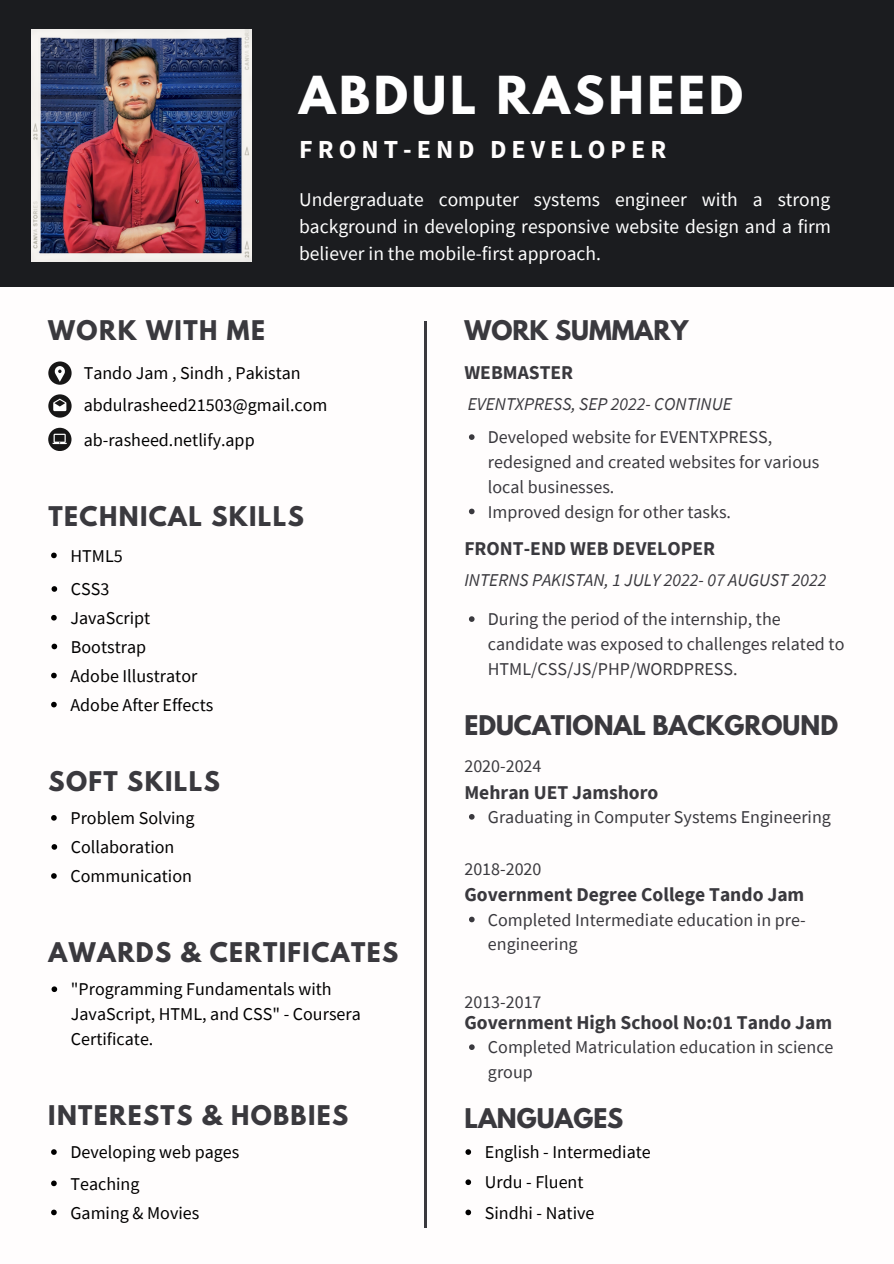
<style>
.page{position:relative;width:894px;height:1264px;background:#fff}
.page>*{position:absolute;margin:0;border:0;box-sizing:border-box;transform-origin:0 0}
.t1{font:700 46.35px "League Spartan";letter-spacing:.08em;color:#fff}
.t2{font:700 25.95px "Source Sans Pro";letter-spacing:.195em;color:#fffdfd}
.t3{font:700 24px "League Spartan";letter-spacing:.055em;color:#3a393e}
.t4{font:700 24px "League Spartan";color:#3a393e}
.t5{font:19.5px/27px "Source Sans Pro";color:#fff;text-align:justify}
.t6{font:700 19.5px "Source Sans Pro";color:#3a393e}
.t7{font:18px/24.8px "Source Sans Pro";color:#3a393e}
.t8{font:18px/29px "Source Sans Pro";color:#000}
.t9{font:italic 18px "Source Sans Pro";color:#3a393e}
</style>
<div class="page">
<div style="left:0;top:0;width:893px;height:1263px;background:#1b1c1f"></div>
<div style="left:0;top:287px;width:893px;height:976px;background:#fffdfd"></div>
<hr style="left:424px;top:321px;width:3px;height:906px;background:#3a393e">
<div style="left:48px;top:361px;width:24px;height:24px;background:#171616;border-radius:50%"></div>
<svg style="left:55px;top:366px;width:10px;height:16px"></svg>
<div style="left:48px;top:428px;width:23px;height:23px;background:#171616;border-radius:50%"></div>
<svg style="left:52px;top:433px;width:15px;height:11px"></svg>
<svg style="left:48px;top:394px;width:24px;height:23px"></svg>
<svg style="left:53px;top:398px;width:13px;height:13px"></svg>
<img style="left:32px;top:30px;width:220px;height:231px">
<svg style="left:469px;top:434px;width:5px;height:6px"></svg>
<svg style="left:469px;top:508px;width:5px;height:6px"></svg>
<svg style="left:51px;top:552px;width:6px;height:6px"></svg>
<svg style="left:52px;top:586px;width:5px;height:5px"></svg>
<svg style="left:51px;top:615px;width:6px;height:5px"></svg>
<svg style="left:52px;top:643px;width:5px;height:6px"></svg>
<svg style="left:51px;top:672px;width:6px;height:6px"></svg>
<svg style="left:51px;top:701px;width:6px;height:6px"></svg>
<svg style="left:51px;top:815px;width:6px;height:5px"></svg>
<svg style="left:52px;top:844px;width:5px;height:5px"></svg>
<svg style="left:51px;top:873px;width:6px;height:5px"></svg>
<svg style="left:52px;top:986px;width:5px;height:6px"></svg>
<svg style="left:51px;top:1149px;width:6px;height:5px"></svg>
<svg style="left:51px;top:1180px;width:6px;height:6px"></svg>
<svg style="left:51px;top:1209px;width:6px;height:6px"></svg>
<svg style="left:469px;top:616px;width:5px;height:6px"></svg>
<svg style="left:469px;top:814px;width:5px;height:5px"></svg>
<svg style="left:469px;top:916px;width:5px;height:6px"></svg>
<svg style="left:469px;top:1044px;width:5px;height:5px"></svg>
<svg style="left:465px;top:1149px;width:6px;height:5px"></svg>
<svg style="left:465px;top:1179px;width:6px;height:5px"></svg>
<svg style="left:465px;top:1209px;width:6px;height:6px"></svg>
<h1 class="t1" style="left:299px;top:72px;width:445px">ABDUL RASHEED</h1>
<h2 class="t2" style="left:299px;top:132px;width:368px">FRONT-END DEVELOPER</h2>
<p class="t5" style="left:299px;top:185px;width:533px">Undergraduate computer systems engineer with a strong background in developing responsive website design and a firm believer in the mobile-first approach.</p>
<h3 class="t3" style="left:48px;top:318px;width:218px">WORK WITH ME</h3>
<p class="t8" style="left:84px;top:356px;width:245px;line-height:32.1px">Tando Jam , Sindh , Pakistan abdulrasheed21503@gmail.com</p>
<p class="t8" style="left:84px;top:425px;width:172px">ab-rasheed.netlify.app</p>
<h3 class="t3" style="left:49px;top:505px;width:257px">TECHNICAL SKILLS</h3>
<p class="t8" style="left:70px;top:538px;width:54px;line-height:33.6px">HTML5<br>CSS3</p>
<p class="t8" style="left:70px;top:603px;width:144px">JavaScript<br>Bootstrap<br>Adobe Illustrator<br>Adobe After Effects</p>
<h3 class="t3" style="left:49px;top:769px;width:173px">SOFT SKILLS</h3>
<p class="t8" style="left:70px;top:803px;width:125px">Problem Solving<br>Collaboration<br>Communication</p>
<h3 class="t3" style="left:49px;top:940px;width:351px">AWARDS &amp; CERTIFICATES</h3>
<p class="t8" style="left:71px;top:976px;width:291px;line-height:24.8px">"Programming Fundamentals with<br>JavaScript, HTML, and CSS" - Coursera<br>Certificate.</p>
<h3 class="t3" style="left:48px;top:1103px;width:301px">INTERESTS &amp; HOBBIES</h3>
<p class="t8" style="left:70px;top:1136px;width:170px;line-height:31.3px">Developing web pages<br>Teaching</p>
<p class="t8" style="left:70px;top:1197px;width:130px">Gaming &amp; Movies</p>
<h3 class="t4" style="left:464px;top:318px;width:225px">WORK SUMMARY</h3>
<p class="t6" style="left:464px;top:360px;width:110px">WEBMASTER</p>
<p class="t9" style="left:467px;top:392px;width:265px">EVENTXPRESS, SEP 2022- CONTINUE</p>
<p class="t7" style="left:487px;top:424px;width:333px">Developed website for EVENTXPRESS, redesigned and created websites for various local businesses.<br>Improved design for other tasks.</p>
<p class="t6" style="left:464px;top:535px;width:252px">FRONT-END WEB DEVELOPER</p>
<p class="t9" style="left:464px;top:568px;width:363px">INTERNS PAKISTAN, 1 JULY 2022- 07 AUGUST 2022</p>
<p class="t7" style="left:487px;top:606px;width:358px">During the period of the internship, the candidate was exposed to challenges related to<br>HTML/CSS/JS/PHP/WORDPRESS.</p>
<h3 class="t4" style="left:464px;top:713px;width:375px">EDUCATIONAL BACKGROUND</h3>
<p class="t7" style="left:464px;top:753px;width:79px">2020-2024</p>
<p class="t6" style="left:464px;top:779px;width:195px">Mehran UET Jamshoro</p>
<p class="t7" style="left:487px;top:804px;width:344px">Graduating in Computer Systems Engineering</p>
<p class="t7" style="left:464px;top:855px;width:79px">2018-2020</p>
<p class="t6" style="left:464px;top:882px;width:341px">Government Degree College Tando Jam</p>
<p class="t7" style="left:488px;top:906px;width:319px">Completed Intermediate education in pre&shy;engineering</p>
<p class="t7" style="left:464px;top:988px;width:79px">2013-2017</p>
<p class="t6" style="left:464px;top:1009px;width:369px">Government High School No:01 Tando Jam</p>
<p class="t7" style="left:488px;top:1034px;width:347px">Completed Matriculation education in science group</p>
<h3 class="t4" style="left:464px;top:1106px;width:160px">LANGUAGES</h3>
<p class="t8" style="left:484px;top:1136px;width:167px;line-height:30.2px">English - Intermediate<br>Urdu - Fluent<br>Sindhi - Native</p>
</div>
